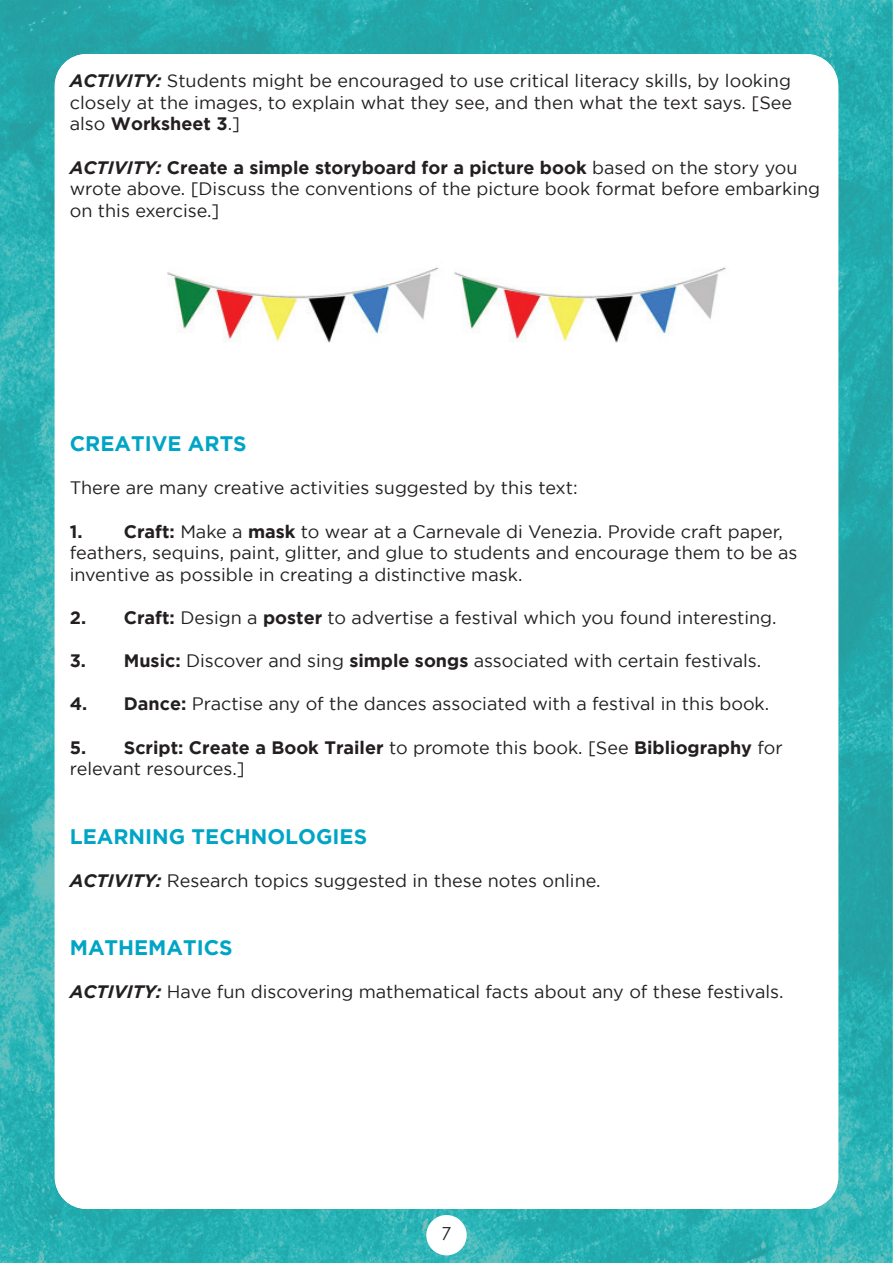
<style>
.page{position:relative;width:893px;height:1263px;background:#fff}
.page>*{position:absolute;margin:0;border:0;box-sizing:border-box;transform-origin:0 0}
.t1{font:700 21px "Gotham";color:#00a5c5}
.t2{font:18px/21.6px "Gotham";color:#231f20}
.t3{font:18px "Century Gothic";color:#231f20}
.s1{font-weight:700;font-style:italic}
.s2{font-weight:700}
</style>
<div class="page">
<img style="left:0;top:0;width:893px;height:1263px">
<div style="left:55px;top:54px;width:783px;height:1155px;background:#fff;border-radius:32px"></div>
<div style="left:426px;top:1215px;width:41px;height:40px;background:#fff;border-radius:50%"></div>
<img style="left:167px;top:267px;width:559px;height:76px">
<p class="t2" style="left:70px;top:70px;width:724px;text-align:justify"><span class="s1">ACTIVITY:</span> Students might be encouraged to use critical literacy skills, by looking closely at the images, to explain what they see, and then what the text says. [See also <span class="s2">Worksheet 3</span>.]</p>
<p class="t2" style="left:70px;top:156px;width:752px"><span class="s1">ACTIVITY:</span> <span class="s2">Create a simple storyboard for a picture book</span> based on the story you wrote above. [Discuss the conventions of the picture book format before embarking on this exercise.]</p>
<p class="t1" style="left:70px;top:432px;width:178px">CREATIVE ARTS</p>
<p class="t2" style="left:70px;top:477px;width:509px">There are many creative activities suggested by this text:</p>
<p class="t2" style="left:70px;top:520px;width:729px"><span class="s2">1. Craft:</span> Make a <span class="s2">mask</span> to wear at a Carnevale di Venezia. Provide craft paper, feathers, sequins, paint, glitter, and glue to students and encourage them to be as inventive as possible in creating a distinctive mask.</p>
<p class="t2" style="left:70px;top:606px;width:708px"><span class="s2">2. Craft:</span> Design a <span class="s2">poster</span> to advertise a festival which you found interesting.</p>
<p class="t2" style="left:70px;top:650px;width:693px"><span class="s2">3. Music:</span> Discover and sing <span class="s2">simple songs</span> associated with certain festivals.</p>
<p class="t2" style="left:70px;top:693px;width:701px"><span class="s2">4. Dance:</span> Practise any of the dances associated with a festival in this book.</p>
<p class="t2" style="left:70px;top:736px;width:714px"><span class="s2">5. Script: Create a Book Trailer</span> to promote this book. [See <span class="s2">Bibliography</span> for relevant resources.]</p>
<p class="t1" style="left:70px;top:824px;width:299px">LEARNING TECHNOLOGIES</p>
<p class="t2" style="left:70px;top:869px;width:532px"><span class="s1">ACTIVITY:</span> Research topics suggested in these notes online.</p>
<p class="t1" style="left:70px;top:936px;width:164px">MATHEMATICS</p>
<p class="t2" style="left:70px;top:981px;width:715px"><span class="s1">ACTIVITY:</span> Have fun discovering mathematical facts about any of these festivals.</p>
<p class="t3" style="left:441px;top:1221px;width:11px">7</p>
</div>
